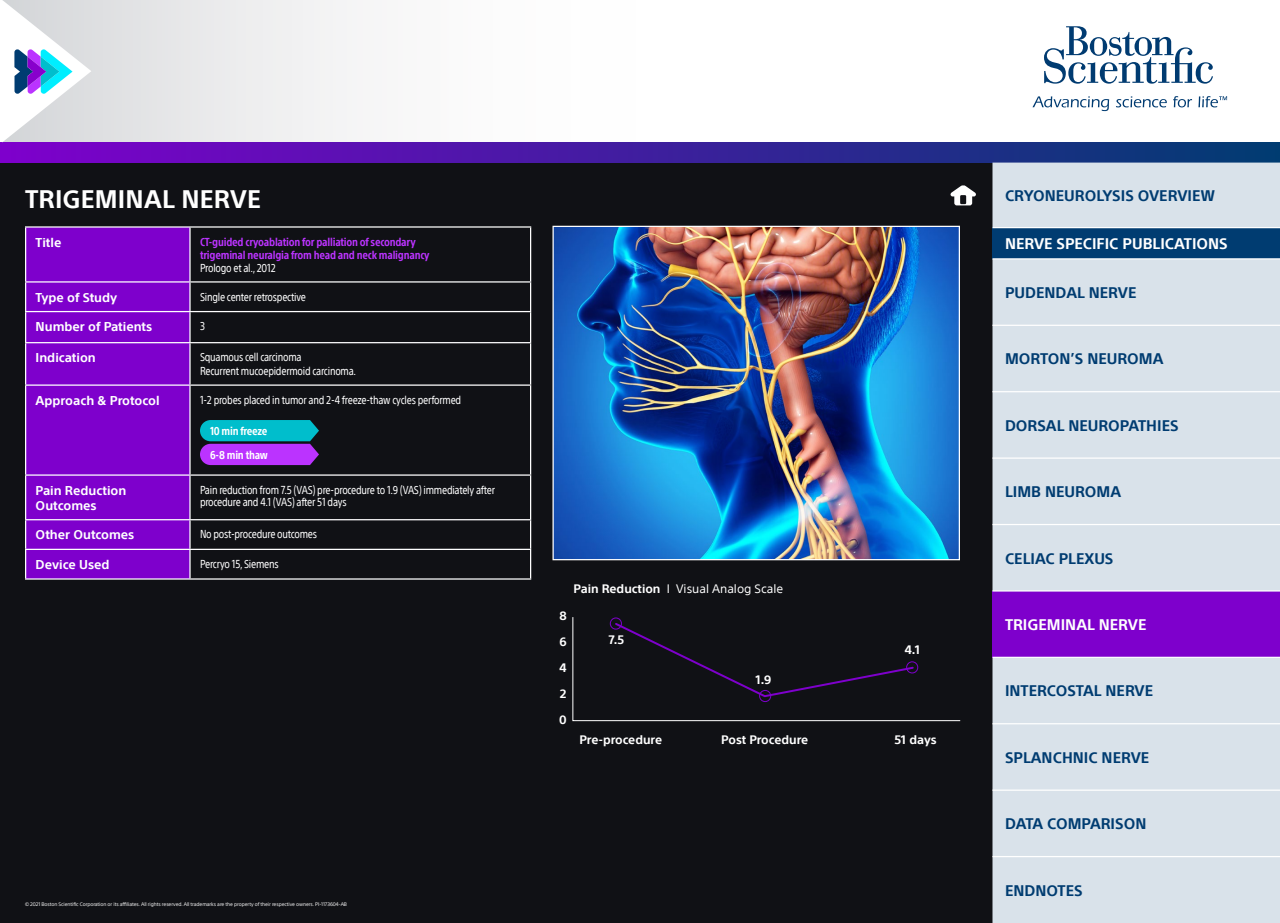
<style>
.page{position:relative;width:1280px;height:923px;background:#fff}
.page>*{position:absolute;margin:0;border:0;box-sizing:border-box;transform-origin:0 0}
.t1{font:700 24.75px "SST";letter-spacing:.005em;color:#fff}
.t2{font:700 15px "SST";color:#003c71}
.t3{font:700 15px "SST";color:#fff}
.t4{font:700 12.5px/15px "SST";color:#fff}
.t5{font:700 12px/26px "SST";color:#fff;text-align:justify}
.t6{font:12px "SST";color:#fff}
.t7{font:condensed 11.25px/13.8px "SST";letter-spacing:-.02em;color:#fff}
.t8{font:700 condensed 11.25px/13.8px "SST";letter-spacing:-.02em;color:#b3f}
.t9{font:700 condensed 11.25px/23.8px "SST";letter-spacing:-.02em;color:#fff}
.t10{font:5.12px "SST";letter-spacing:-.02em;color:#f8f8f8}
.s1{font-weight:700}
</style>
<div class="page">
<div style="left:0;top:151px;width:1015px;height:771px;background:#101115"></div>
<div style="left:26px;top:228px;width:163px;height:350px;background:#7e00cc"></div>
<hr style="left:25px;top:226px;width:165px;height:2px;background:#fff">
<hr style="left:25px;top:227px;width:1px;height:54px;background:#fff">
<hr style="left:190px;top:226px;width:341px;height:2px;background:#fff">
<hr style="left:189px;top:227px;width:2px;height:54px;background:#fff">
<hr style="left:530px;top:227px;width:1px;height:54px;background:#fff">
<hr style="left:25px;top:281px;width:165px;height:1px;background:#fff">
<svg style="left:25px;top:282px;width:1px;height:29px"></svg>
<hr style="left:190px;top:281px;width:341px;height:1px;background:#fff">
<hr style="left:189px;top:282px;width:2px;height:29px;background:#fff">
<svg style="left:530px;top:282px;width:1px;height:29px"></svg>
<hr style="left:25px;top:311px;width:165px;height:1px;background:#fff">
<hr style="left:25px;top:312px;width:1px;height:30px;background:#fff">
<hr style="left:190px;top:311px;width:341px;height:1px;background:#fff">
<hr style="left:189px;top:312px;width:2px;height:30px;background:#fff">
<hr style="left:530px;top:312px;width:1px;height:30px;background:#fff">
<hr style="left:25px;top:342px;width:165px;height:1px;background:#fff">
<hr style="left:25px;top:343px;width:1px;height:41px;background:#fff">
<hr style="left:190px;top:342px;width:341px;height:1px;background:#fff">
<hr style="left:189px;top:343px;width:2px;height:41px;background:#fff">
<hr style="left:530px;top:343px;width:1px;height:41px;background:#fff">
<hr style="left:25px;top:384px;width:165px;height:2px;background:#fff">
<hr style="left:25px;top:386px;width:1px;height:88px;background:#fff">
<hr style="left:190px;top:384px;width:341px;height:2px;background:#fff">
<hr style="left:189px;top:386px;width:2px;height:88px;background:#fff">
<hr style="left:530px;top:386px;width:1px;height:88px;background:#fff">
<hr style="left:25px;top:474px;width:165px;height:1px;background:#fff">
<hr style="left:25px;top:475px;width:1px;height:44px;background:#fff">
<hr style="left:190px;top:474px;width:341px;height:1px;background:#fff">
<hr style="left:189px;top:475px;width:2px;height:44px;background:#fff">
<hr style="left:530px;top:475px;width:1px;height:44px;background:#fff">
<hr style="left:25px;top:519px;width:165px;height:1px;background:#fff">
<hr style="left:190px;top:519px;width:341px;height:1px;background:#fff">
<hr style="left:189px;top:520px;width:2px;height:28px;background:#fff">
<hr style="left:25px;top:548px;width:165px;height:2px;background:#fff">
<svg style="left:25px;top:520px;width:1px;height:58px"></svg>
<hr style="left:190px;top:548px;width:341px;height:2px;background:#fff">
<hr style="left:189px;top:550px;width:2px;height:28px;background:#fff">
<svg style="left:530px;top:520px;width:1px;height:58px"></svg>
<hr style="left:25px;top:578px;width:165px;height:1px;background:#fff">
<hr style="left:190px;top:578px;width:341px;height:1px;background:#fff">
<svg style="left:200px;top:420px;width:119px;height:45px;background:#546dce"></svg>
<img style="left:554px;top:228px;width:404px;height:330px">
<div style="left:552px;top:226px;width:408px;height:334px;border:1px solid #fff"></div>
<div style="left:0;top:143px;width:1280px;height:19px;background:linear-gradient(to right,#7e00cc,#003c71)"></div>
<svg style="left:1044px;top:26px;width:169px;height:58px"></svg>
<svg style="left:1033px;top:96px;width:76px;height:15px"></svg>
<svg style="left:1116px;top:96px;width:51px;height:11px"></svg>
<svg style="left:1173px;top:96px;width:19px;height:11px"></svg>
<svg style="left:1198px;top:96px;width:29px;height:11px"></svg>
<svg style="left:91px;top:0;width:256px;height:142px"></svg>
<svg style="left:2px;top:0;width:89px;height:142px"></svg>
<svg style="left:572px;top:617px;width:389px;height:104px"></svg>
<div style="left:610px;top:617px;width:12px;height:12px;border:1px solid #7e00cc;border-radius:50%"></div>
<div style="left:759px;top:690px;width:12px;height:12px;border:1px solid #7e00cc;border-radius:50%"></div>
<div style="left:906px;top:661px;width:12px;height:12px;border:1px solid #7e00cc;border-radius:50%"></div>
<svg style="left:951px;top:185px;width:25px;height:20px"></svg>
<div style="left:992px;top:162px;width:288px;height:760px;background:#d9e2ea"></div>
<div style="left:992px;top:228px;width:288px;height:31px;background:#003c71"></div>
<div style="left:992px;top:591px;width:288px;height:66px;background:#7e00cc"></div>
<hr style="left:992px;top:227px;width:288px;height:1px;background:#fff">
<hr style="left:992px;top:258px;width:288px;height:1px;background:#fff">
<hr style="left:992px;top:325px;width:288px;height:1px;background:#fff">
<hr style="left:992px;top:391px;width:288px;height:1px;background:#fff">
<hr style="left:992px;top:457px;width:288px;height:1px;background:#fff">
<hr style="left:992px;top:524px;width:288px;height:1px;background:#fff">
<hr style="left:992px;top:590px;width:288px;height:1px;background:#fff">
<hr style="left:992px;top:656px;width:288px;height:2px;background:#fff">
<hr style="left:992px;top:723px;width:288px;height:1px;background:#fff">
<hr style="left:992px;top:789px;width:288px;height:1px;background:#fff">
<hr style="left:992px;top:856px;width:288px;height:1px;background:#fff">
<h1 class="t1" style="left:25px;top:184px;width:237px">TRIGEMINAL NERVE</h1>
<p class="t4" style="left:36px;top:234px;width:27px">Title</p>
<p class="t8" style="left:200px;top:235px;width:231px">CT-guided cryoablation for palliation of secondary trigeminal neuralgia from head and neck malignancy</p>
<p class="t7" style="left:200px;top:261px;width:77px">Prologo et al., 2012</p>
<p class="t4" style="left:36px;top:289px;width:83px">Type of Study</p>
<p class="t7" style="left:200px;top:289px;width:107px">Single center retrospective</p>
<p class="t4" style="left:36px;top:319px;width:118px">Number of Patients</p>
<p class="t7" style="left:200px;top:319px;width:6px">3</p>
<p class="t4" style="left:36px;top:350px;width:62px">Indication</p>
<p class="t7" style="left:200px;top:350px;width:158px">Squamous cell carcinoma<br>Recurrent mucoepidermoid carcinoma.</p>
<p class="t4" style="left:36px;top:392px;width:125px">Approach &amp; Protocol</p>
<p class="t7" style="left:200px;top:393px;width:263px">1-2 probes placed in tumor and 2-4 freeze-thaw cycles performed</p>
<p class="t9" style="left:210px;top:419px;width:60px">10 min freeze<br>6-8 min thaw</p>
<p class="t4" style="left:36px;top:482px;width:92px">Pain Reduction<br>Outcomes</p>
<p class="t7" style="left:200px;top:483px;width:297px;line-height:12.5px">Pain reduction from 7.5 (VAS) pre-procedure to 1.9 (VAS) immediately after procedure and 4.1 (VAS) after 51 days</p>
<p class="t4" style="left:36px;top:527px;width:100px">Other Outcomes</p>
<p class="t7" style="left:200px;top:527px;width:119px">No post-procedure outcomes</p>
<p class="t4" style="left:36px;top:557px;width:75px">Device Used</p>
<p class="t7" style="left:200px;top:557px;width:80px">Percryo 15, Siemens</p>
<p class="t10" style="left:25px;top:901px;width:324px">© 2021 Boston Scientific Corporation or its affiliates. All rights reserved. All trademarks are the property of their respective owners. PI-1173604-AB</p>
<p class="t5" style="left:559px;top:603px;width:9px">8<br>6<br>4<br>2<br>0</p>
<p class="t6" style="left:574px;top:581px;width:211px"><span class="s1">Pain Reduction</span> I Visual Analog Scale</p>
<p class="t5" style="left:609px;top:626px;width:17px">7.5</p>
<p class="t5" style="left:755px;top:666px;width:18px">1.9</p>
<p class="t5" style="left:905px;top:636px;width:17px">4.1</p>
<p class="t5" style="left:579px;top:726px;width:84px">Pre-procedure</p>
<p class="t5" style="left:721px;top:726px;width:88px">Post Procedure</p>
<p class="t5" style="left:895px;top:726px;width:44px">51 days</p>
<h2 class="t2" style="left:1005px;top:187px;width:212px">CRYONEUROLYSIS OVERVIEW</h2>
<h2 class="t3" style="left:1005px;top:235px;width:224px">NERVE SPECIFIC PUBLICATIONS</h2>
<h2 class="t2" style="left:1005px;top:283px;width:133px">PUDENDAL NERVE</h2>
<h2 class="t2" style="left:1005px;top:350px;width:160px">MORTON’S NEUROMA</h2>
<h2 class="t2" style="left:1005px;top:416px;width:175px">DORSAL NEUROPATHIES</h2>
<h2 class="t2" style="left:1005px;top:483px;width:118px">LIMB NEUROMA</h2>
<h2 class="t2" style="left:1005px;top:549px;width:110px">CELIAC PLEXUS</h2>
<h2 class="t3" style="left:1005px;top:615px;width:143px">TRIGEMINAL NERVE</h2>
<h2 class="t2" style="left:1005px;top:682px;width:150px">INTERCOSTAL NERVE</h2>
<h2 class="t2" style="left:1005px;top:748px;width:146px">SPLANCHNIC NERVE</h2>
<h2 class="t2" style="left:1005px;top:814px;width:143px">DATA COMPARISON</h2>
<h2 class="t2" style="left:1005px;top:881px;width:79px">ENDNOTES</h2>
</div>
